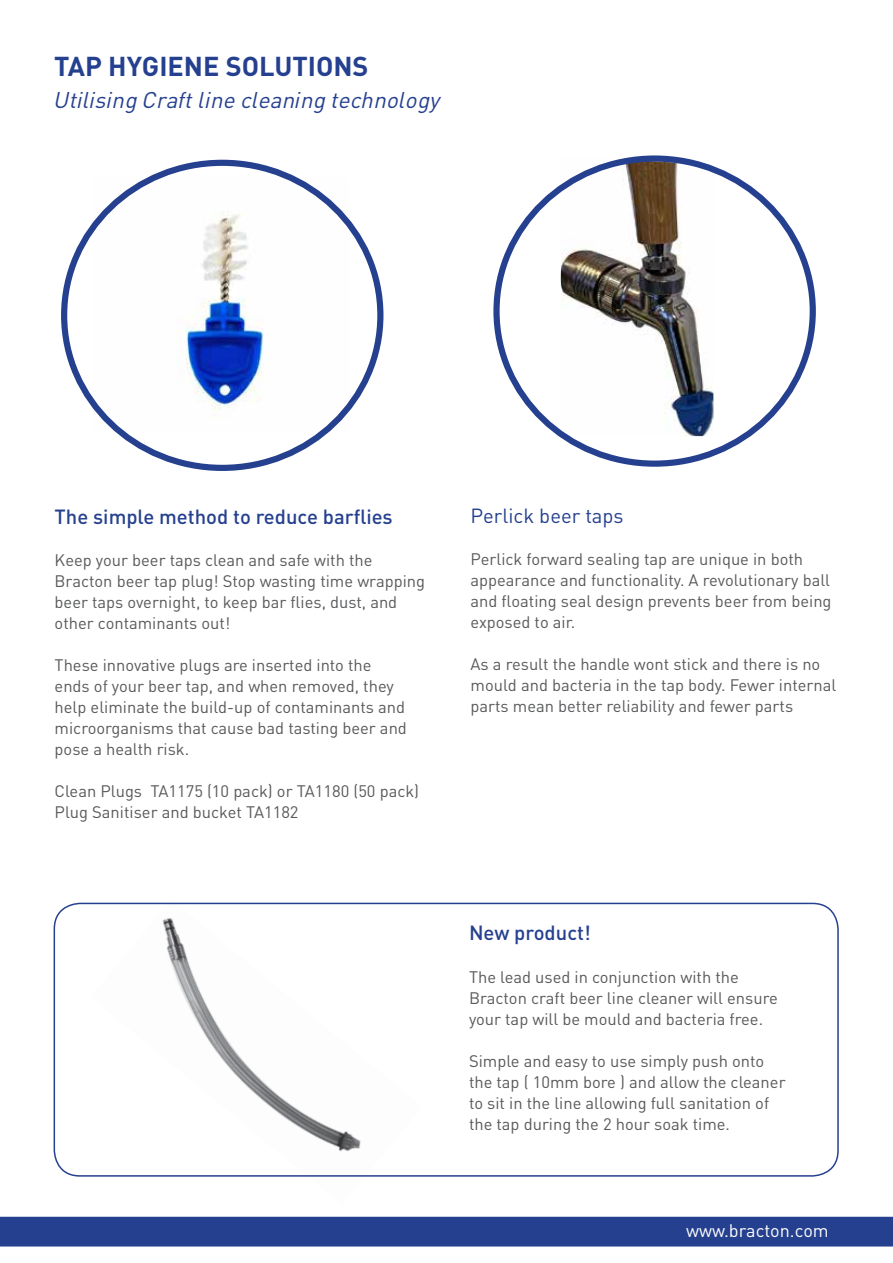
<style>
.page{position:relative;width:893px;height:1263px;background:#fff}
.page>*{position:absolute;margin:0;border:0;box-sizing:border-box;transform-origin:0 0}
.t1{font:700 27px "DIN";color:#25408f}
.t2{font:italic 22.5px "DIN";color:#25408f}
.t3{font:500 20.25px "DIN";color:#25408f}
.t4{font:20.25px "DIN";color:#25408f}
.t5{font:18px "DIN";color:#fff}
.t6{font:16.5px/21px "DIN";color:#58595b}
</style>
<div class="page">
<img style="left:90px;top:902px;width:332px;height:250px">
<div style="left:54px;top:903px;width:785px;height:274px;border:2px solid #25408f;border-radius:26px"></div>
<div style="left:0;top:1217px;width:893px;height:29px;background:#25408f"></div>
<img style="left:95px;top:177px;width:255px;height:255px">
<img style="left:561px;top:155px;width:152px;height:281px">
<h1 class="t1" style="left:54px;top:49px;width:316px">TAP HYGIENE SOLUTIONS</h1>
<h2 class="t2" style="left:55px;top:85px;width:387px">Utilising Craft line cleaning technology</h2>
<p class="t3" style="left:55px;top:504px;width:340px">The simple method to reduce barflies</p>
<p class="t6" style="left:55px;top:549px;width:372px">Keep your beer taps clean and safe with the Bracton beer tap plug! Stop wasting time wrapping beer taps overnight, to keep bar flies, dust, and other contaminants out!</p>
<p class="t6" style="left:55px;top:654px;width:354px">These innovative plugs are inserted into the ends of your beer tap, and when removed, they help eliminate the build-up of contaminants and microorganisms that cause bad tasting beer and pose a health risk.</p>
<p class="t6" style="left:55px;top:780px;width:366px">Clean Plugs TA1175 (10 pack) or TA1180 (50 pack)<br>Plug Sanitiser and bucket TA1182</p>
<p class="t4" style="left:470px;top:503px;width:155px">Perlick beer taps</p>
<p class="t6" style="left:470px;top:548px;width:363px">Perlick forward sealing tap are unique in both appearance and functionality. A revolutionary ball and floating seal design prevents beer from being exposed to air.</p>
<p class="t6" style="left:470px;top:653px;width:367px">As a result the handle wont stick and there is no mould and bacteria in the tap body. Fewer internal parts mean better reliability and fewer parts</p>
<p class="t3" style="left:469px;top:920px;width:123px">New product!</p>
<p class="t6" style="left:469px;top:966px;width:310px">The lead used in conjunction with the<br>Bracton craft beer line cleaner will ensure your tap will be mould and bacteria free.</p>
<p class="t6" style="left:469px;top:1050px;width:318px">Simple and easy to use simply push onto the tap ( 10mm bore ) and allow the cleaner to sit in the line allowing full sanitation of the tap during the 2 hour soak time.</p>
<p class="t5" style="left:686px;top:1219px;width:144px">www.bracton.com</p>
</div>
